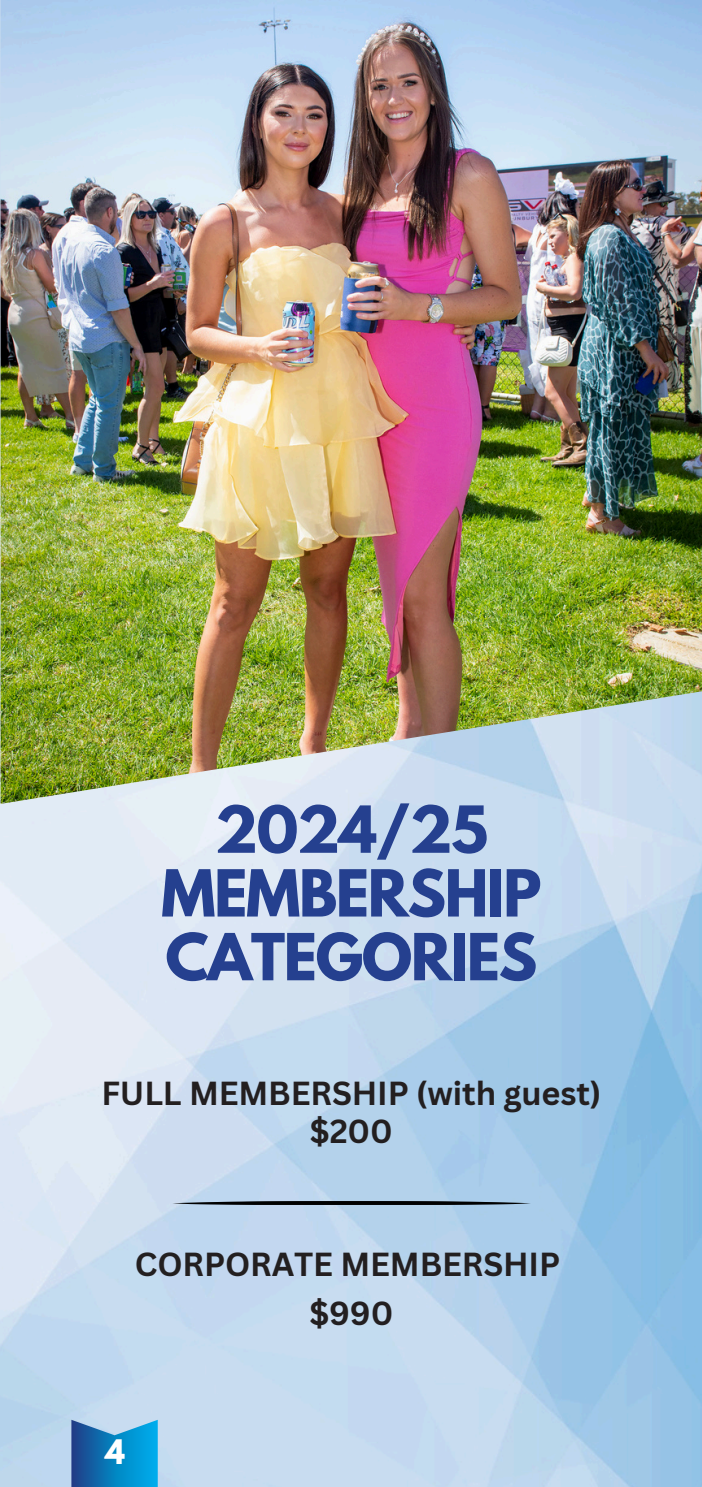
<style>
.page{position:relative;width:702px;height:1487px;background:#fff}
.page>*{position:absolute;margin:0;border:0;box-sizing:border-box;transform-origin:0 0}
.t1{font:700 57.5px/63.8px "League Spartan";letter-spacing:-.025em;color:#25408f;text-align:center}
.t2{font:700 32.5px/37.5px "Canva Sans";letter-spacing:-.005em;color:#231f20;text-align:center}
.t3{font:700 30px "League Spartan";color:#fff}
</style>
<div class="page">
<img style="left:1px;top:0;width:700px;height:804px">
<svg style="left:71px;top:1420px;width:87px;height:67px"></svg>
<svg style="left:172px;top:1201px;width:358px;height:4px"></svg>
<h1 class="t1" style="left:161px;top:805px;width:381px">2024/25<br>MEMBERSHIP<br>CATEGORIES</h1>
<p class="t2" style="left:101px;top:1074px;width:501px">FULL MEMBERSHIP (with guest) $200</p>
<h2 class="t2" style="left:135px;top:1239px;width:426px;line-height:48.8px">CORPORATE MEMBERSHIP $990</h2>
<p class="t3" style="left:105px;top:1437px;width:21px">4</p>
</div>
